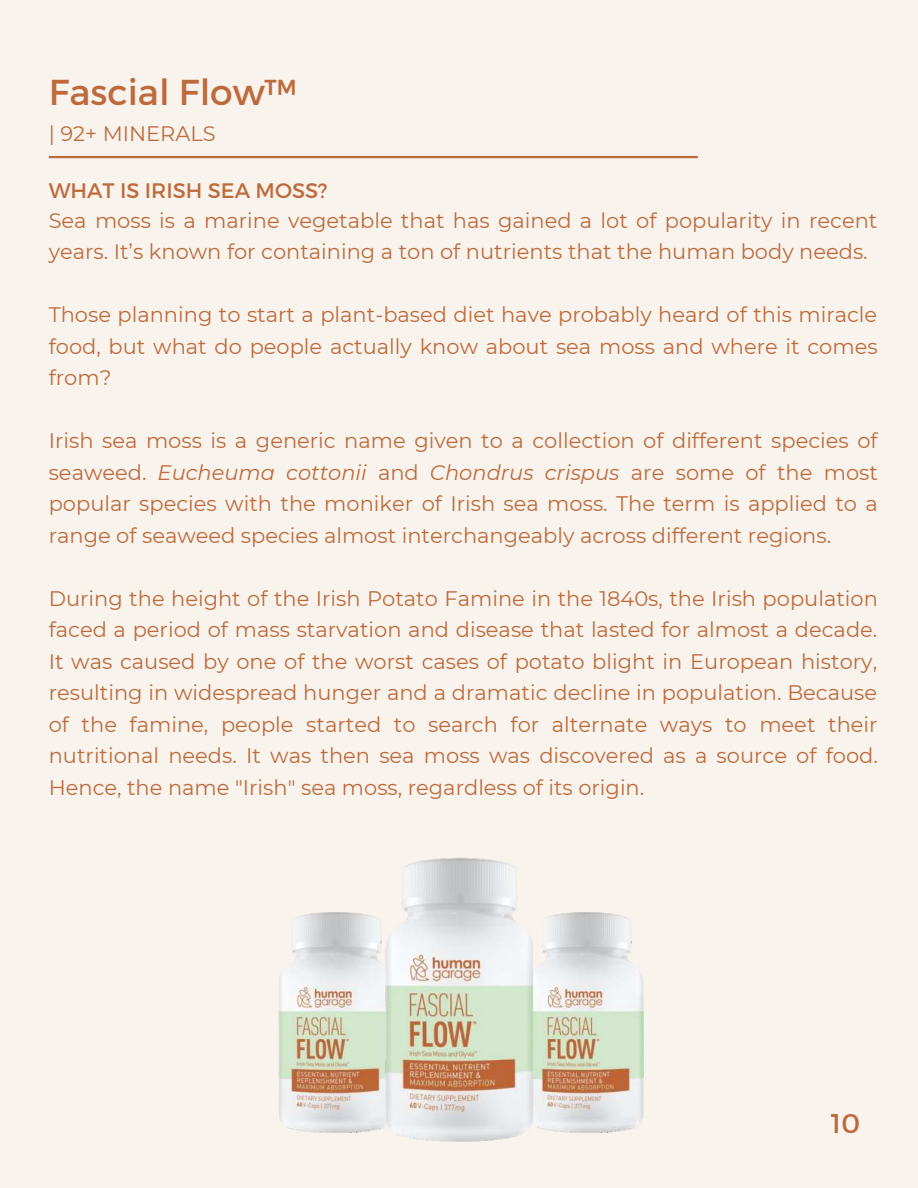
<style>
.page{position:relative;width:918px;height:1188px;background:#f8f4ed}
.page>*{position:absolute;margin:0;border:0;box-sizing:border-box;transform-origin:0 0}
.t1{font:36px "Montserrat";color:#bf6a3c}
.t2{font:27px "Montserrat";color:#bf6a3c}
.t3{font:21px/31.5px "Montserrat";color:#bf6a3c;text-align:justify}
.s1{font-style:italic}
</style>
<div class="page">
<hr style="left:49px;top:156px;width:649px;height:2px;background:#bf6a3c">
<img style="left:623px;top:916px;width:21px;height:215px">
<img style="left:278px;top:915px;width:24px;height:216px">
<img style="left:302px;top:857px;width:321px;height:285px">
<h1 class="t1" style="left:49px;top:70px;width:250px">Fascial Flow™</h1>
<p class="t3" style="left:49px;top:117px;width:168px">| 92+ MINERALS</p>
<p class="t3" style="left:49px;top:175px;width:830px;line-height:30.9px;text-align:left">WHAT IS IRISH SEA MOSS?<br>Sea moss is a marine vegetable that has gained a lot of popularity in recent years. It’s known for containing a ton of nutrients that the human body needs.</p>
<p class="t3" style="left:49px;top:298px;width:830px">Those planning to start a plant-based diet have probably heard of this miracle food, but what do people actually know about sea moss and where it comes from?</p>
<p class="t3" style="left:49px;top:424px;width:831px">Irish sea moss is a generic name given to a collection of different species of seaweed. <span class="s1">Eucheuma cottonii</span> and <span class="s1">Chondrus crispus</span> are some of the most popular species with the moniker of Irish sea moss. The term is applied to a range of seaweed species almost interchangeably across different regions.</p>
<p class="t3" style="left:49px;top:582px;width:831px">During the height of the Irish Potato Famine in the 1840s, the Irish population faced a period of mass starvation and disease that lasted for almost a decade.<br>It was caused by one of the worst cases of potato blight in European history, resulting in widespread hunger and a dramatic decline in population. Because of the famine, people started to search for alternate ways to meet their nutritional needs. It was then sea moss was discovered as a source of food.<br>Hence, the name "Irish" sea moss, regardless of its origin.</p>
<p class="t2" style="left:831px;top:1107px;width:31px">10</p>
</div>
